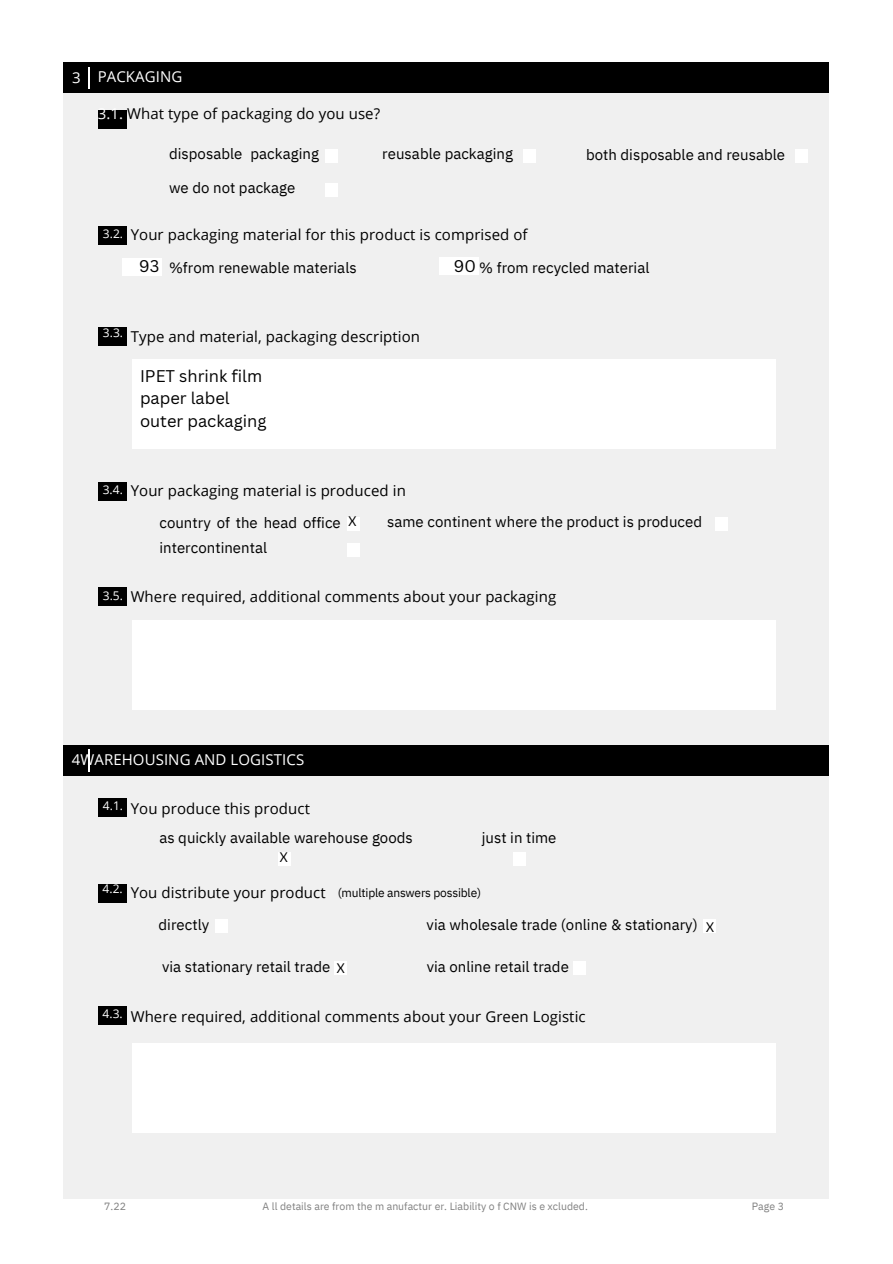
<style>
.page{position:relative;width:893px;height:1264px;background:#fff}
.page>*{position:absolute;margin:0;border:0;box-sizing:border-box;transform-origin:0 0}
.t1{font:16.5px "Canva Sans";color:#000}
.t2{font:15px/24.8px "IBM Plex Sans";color:#000}
.t3{font:15px "Open Sans";letter-spacing:.005em;color:#000}
.t4{font:15px "Open Sans";letter-spacing:.005em;color:#fff}
.t5{font:13.5px "Canva Sans";color:#000}
.t6{font:12px "Open Sans";color:#fff}
.t7{font:12px "IBM Plex Sans";letter-spacing:-.015em;color:#000}
.t8{font:10.5px "IBM Plex Sans";color:#808080}
.s1{color:#fff}
.s2{font-family:"Canva Sans";font-size:16.5px}
</style>
<div class="page">
<div style="left:64px;top:64px;width:764px;height:1134px;background:#f0f0f0"></div>
<div style="left:99px;top:327px;width:28px;height:18px;background:#000"></div>
<div style="left:64px;top:745px;width:764px;height:30px;background:#000"></div>
<svg style="left:88px;top:749px;width:1px;height:22px"></svg>
<div style="left:99px;top:482px;width:28px;height:18px;background:#000"></div>
<div style="left:99px;top:798px;width:28px;height:18px;background:#000"></div>
<div style="left:99px;top:884px;width:28px;height:18px;background:#000"></div>
<div style="left:99px;top:587px;width:28px;height:18px;background:#000"></div>
<div style="left:99px;top:227px;width:28px;height:18px;background:#000"></div>
<div style="left:99px;top:1006px;width:28px;height:18px;background:#000"></div>
<div style="left:64px;top:63px;width:764px;height:30px;background:#000"></div>
<svg style="left:88px;top:67px;width:1px;height:21px"></svg>
<div style="left:99px;top:110px;width:28px;height:18px;background:#000"></div>
<div style="left:325px;top:150px;width:12px;height:13px;background:#fff"></div>
<div style="left:325px;top:183px;width:12px;height:13px;background:#fff"></div>
<div style="left:523px;top:150px;width:12px;height:13px;background:#fff"></div>
<div style="left:794px;top:150px;width:13px;height:13px;background:#fff"></div>
<div style="left:122px;top:258px;width:40px;height:18px;background:#fff"></div>
<div style="left:439px;top:257px;width:40px;height:18px;background:#fff"></div>
<div style="left:347px;top:517px;width:12px;height:13px;background:#fff"></div>
<div style="left:347px;top:542px;width:12px;height:14px;background:#fff"></div>
<div style="left:715px;top:517px;width:13px;height:13px;background:#fff"></div>
<div style="left:132px;top:358px;width:643px;height:90px;background:#fff"></div>
<div style="left:132px;top:620px;width:643px;height:90px;background:#fff"></div>
<div style="left:278px;top:852px;width:13px;height:13px;background:#fff"></div>
<div style="left:512px;top:852px;width:13px;height:13px;background:#fff"></div>
<div style="left:215px;top:919px;width:12px;height:13px;background:#fff"></div>
<div style="left:334px;top:961px;width:13px;height:13px;background:#fff"></div>
<div style="left:573px;top:961px;width:12px;height:13px;background:#fff"></div>
<div style="left:703px;top:919px;width:13px;height:13px;background:#fff"></div>
<div style="left:132px;top:1043px;width:643px;height:90px;background:#fff"></div>
<p class="t4" style="left:72px;top:67px;width:10px">3</p>
<p class="t4" style="left:98px;top:66px;width:86px">PACKAGING</p>
<p class="t3" style="left:98px;top:103px;width:284px"><span class="s1">3.1.</span> What type of packaging do you use?</p>
<p class="t2" style="left:169px;top:141px;width:151px">disposable packaging</p>
<p class="t2" style="left:169px;top:175px;width:128px">we do not package</p>
<p class="t2" style="left:382px;top:141px;width:132px">reusable packaging</p>
<p class="t6" style="left:103px;top:225px;width:22px">3.2.</p>
<p class="t3" style="left:131px;top:223px;width:398px">Your packaging material for this product is comprised of</p>
<p class="t2" style="left:586px;top:142px;width:200px">both disposable and reusable</p>
<p class="t1" style="left:139px;top:254px;width:22px">93</p>
<p class="t2" style="left:454px;top:255px;width:197px"><span class="s2">90</span> % from recycled material</p>
<p class="t2" style="left:169px;top:254px;width:189px">%from renewable materials</p>
<p class="t6" style="left:103px;top:324px;width:22px">3.3.</p>
<p class="t3" style="left:131px;top:325px;width:291px">Type and material, packaging description</p>
<p class="t1" style="left:140px;top:364px;width:124px">IPET shrink film</p>
<p class="t1" style="left:140px;top:387px;width:91px">paper label</p>
<p class="t1" style="left:140px;top:409px;width:128px">outer packaging</p>
<p class="t6" style="left:103px;top:481px;width:22px">3.4.</p>
<p class="t3" style="left:131px;top:480px;width:276px">Your packaging material is produced in</p>
<p class="t2" style="left:159px;top:510px;width:183px">country of the head office intercontinental</p>
<p class="t5" style="left:348px;top:511px;width:10px">X</p>
<p class="t2" style="left:387px;top:509px;width:316px">same continent where the product is produced</p>
<p class="t6" style="left:103px;top:587px;width:22px">3.5.</p>
<p class="t3" style="left:131px;top:586px;width:427px">Where required, additional comments about your packaging</p>
<p class="t4" style="left:72px;top:749px;width:234px">4WAREHOUSING AND LOGISTICS</p>
<p class="t6" style="left:103px;top:797px;width:22px">4.1.</p>
<p class="t3" style="left:131px;top:798px;width:181px">You produce this product</p>
<p class="t2" style="left:159px;top:825px;width:255px">as quickly available warehouse goods</p>
<p class="t5" style="left:279px;top:848px;width:10px">X</p>
<p class="t2" style="left:481px;top:825px;width:76px">just in time</p>
<p class="t6" style="left:102px;top:879px;width:22px">4.2.</p>
<p class="t3" style="left:131px;top:882px;width:196px">You distribute your product</p>
<p class="t7" style="left:338px;top:884px;width:145px">(multiple answers possible)</p>
<p class="t2" style="left:158px;top:911px;width:52px">directly</p>
<p class="t2" style="left:426px;top:911px;width:272px">via wholesale trade (online &amp; stationary)</p>
<p class="t2" style="left:162px;top:954px;width:170px">via stationary retail trade</p>
<p class="t2" style="left:426px;top:954px;width:144px">via online retail trade</p>
<p class="t5" style="left:336px;top:958px;width:10px">X</p>
<p class="t5" style="left:705px;top:917px;width:10px">X</p>
<p class="t6" style="left:102px;top:1004px;width:22px">4.3.</p>
<p class="t3" style="left:131px;top:1005px;width:456px">Where required, additional comments about your Green Logistic</p>
<p class="t8" style="left:104px;top:1199px;width:23px">7.22</p>
<p class="t8" style="left:262px;top:1199px;width:327px">A ll details are from the m anufactur er. Liability o f CNW is e xcluded.</p>
<p class="t8" style="left:751px;top:1199px;width:34px">Page 3</p>
</div>
